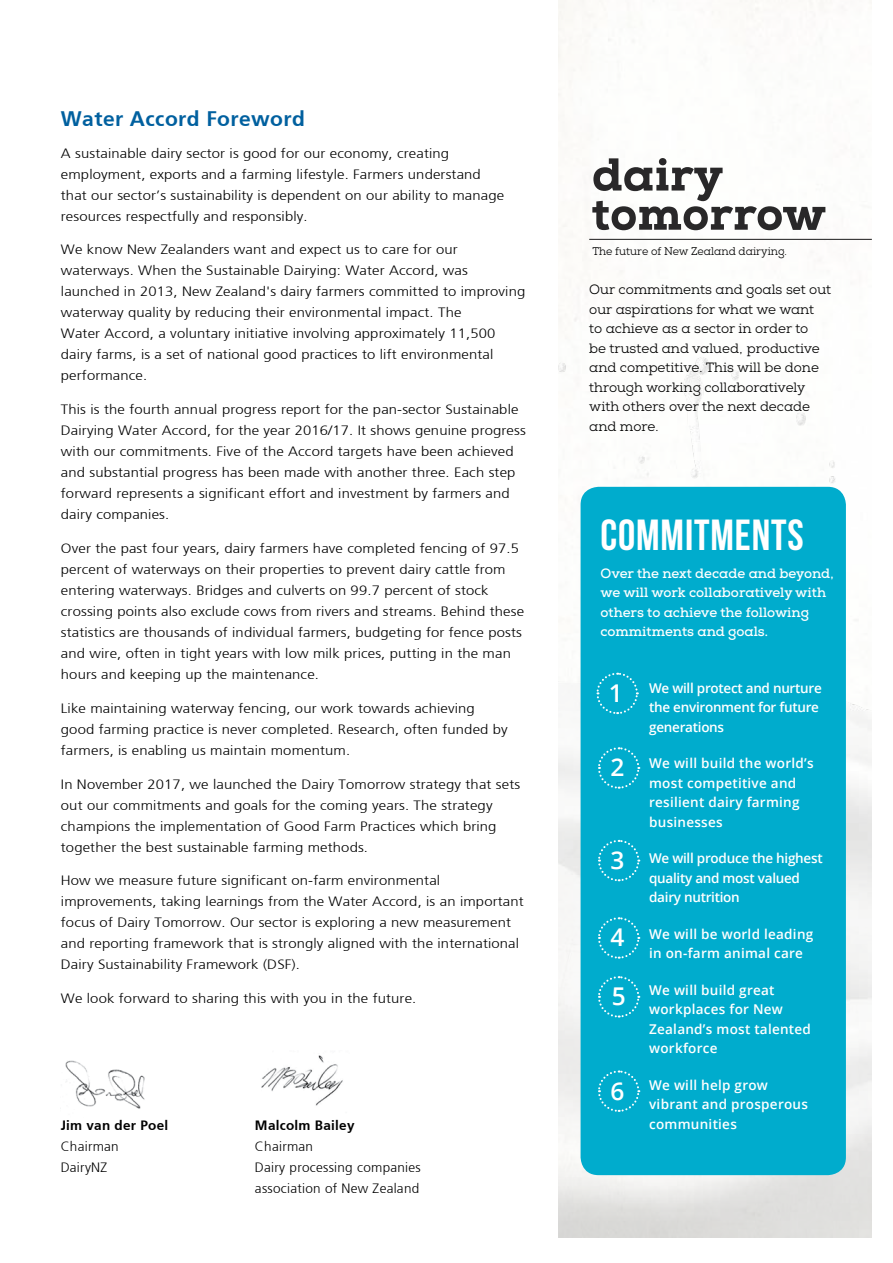
<style>
.page{position:relative;width:893px;height:1263px;background:#fff}
.page>*{position:absolute;margin:0;border:0;box-sizing:border-box;transform-origin:0 0}
.t1{font:43.5px "Bebas Neue";letter-spacing:.02em;color:#fff}
.t2{font:600 24.45px "Open Sans";color:#fff}
.t3{font:700 21px "Frutiger";letter-spacing:.02em;color:#00609f}
.t4{font:300 13.5px/21px "Frutiger";letter-spacing:.01em;color:#000;scale:1.1 1}
.t5{font:600 13.5px/19.5px "Open Sans";letter-spacing:.02em;color:#fff}
.t6{font:13.5px/19.5px "Nexa Slab";color:#000}
.t7{font:600 13.5px/19.5px "Open Sans";letter-spacing:-.02em;color:#fff}
.t8{font:700 13.5px/19.5px "Nexa Slab";color:#fff}
.t9{font:300 13.5px/21px "Frutiger";letter-spacing:.01em;color:#000}
.t10{font:700 13.5px "Frutiger";letter-spacing:.02em;color:#000}
.t11{font:11.1px "Nexa Slab";color:#000;scale:.96 1}
</style>
<div class="page">
<img style="left:558px;top:325px;width:314px;height:912px">
<img style="left:261px;top:1055px;width:82px;height:51px">
<hr style="left:589px;top:239px;width:283px;height:1px;background:#1a1a1a">
<svg style="left:592px;top:158px;width:233px;height:72px"></svg>
<div style="left:581px;top:487px;width:265px;height:688px;background:#00accd;border-radius:18px"></div>
<svg style="left:596px;top:672px;width:43px;height:43px"></svg>
<svg style="left:598px;top:747px;width:42px;height:42px"></svg>
<svg style="left:598px;top:839px;width:42px;height:43px"></svg>
<svg style="left:598px;top:917px;width:42px;height:42px"></svg>
<svg style="left:598px;top:976px;width:42px;height:42px"></svg>
<svg style="left:598px;top:1070px;width:42px;height:42px"></svg>
<img style="left:65px;top:1061px;width:80px;height:48px">
<h3 class="t3" style="left:61px;top:106px;width:246px">Water Accord Foreword</h3>
<p class="t4" style="left:61px;top:143px;width:404px">A sustainable dairy sector is good for our economy, creating employment, exports and a farming lifestyle. Farmers understand that our sector’s sustainability is dependent on our ability to manage resources respectfully and responsibly.</p>
<p class="t4" style="left:61px;top:239px;width:424px">We know New Zealanders want and expect us to care for our waterways. When the Sustainable Dairying: Water Accord, was launched in 2013, New Zealand's dairy farmers committed to improving waterway quality by reducing their environmental impact. The<br>Water Accord, a voluntary initiative involving approximately 11,500 dairy farms, is a set of national good practices to lift environmental performance.</p>
<p class="t4" style="left:61px;top:399px;width:424px">This is the fourth annual progress report for the pan-sector Sustainable Dairying Water Accord, for the year 2016/17. It shows genuine progress with our commitments. Five of the Accord targets have been achieved and substantial progress has been made with another three. Each step forward represents a significant effort and investment by farmers and dairy companies.</p>
<p class="t4" style="left:61px;top:538px;width:423px">Over the past four years, dairy farmers have completed fencing of 97.5 percent of waterways on their properties to prevent dairy cattle from entering waterways. Bridges and culverts on 99.7 percent of stock crossing points also exclude cows from rivers and streams. Behind these statistics are thousands of individual farmers, budgeting for fence posts and wire, often in tight years with low milk prices, putting in the man hours and keeping up the maintenance.</p>
<p class="t4" style="left:61px;top:698px;width:408px">Like maintaining waterway fencing, our work towards achieving good farming practice is never completed. Research, often funded by farmers, is enabling us maintain momentum.</p>
<p class="t4" style="left:61px;top:773px;width:419px">In November 2017, we launched the Dairy Tomorrow strategy that sets out our commitments and goals for the coming years. The strategy champions the implementation of Good Farm Practices which bring together the best sustainable farming methods.</p>
<p class="t4" style="left:61px;top:870px;width:422px">How we measure future significant on-farm environmental improvements, taking learnings from the Water Accord, is an important focus of Dairy Tomorrow. Our sector is exploring a new measurement and reporting framework that is strongly aligned with the international Dairy Sustainability Framework (DSF).</p>
<p class="t4" style="left:61px;top:988px;width:325px">We look forward to sharing this with you in the future.</p>
<p class="t10" style="left:61px;top:1117px;width:109px">Jim van der Poel</p>
<p class="t9" style="left:61px;top:1135px;width:60px">Chairman<br>DairyNZ</p>
<p class="t10" style="left:255px;top:1117px;width:101px">Malcolm Bailey</p>
<p class="t9" style="left:255px;top:1135px;width:167px">Chairman<br>Dairy processing companies association of New Zealand</p>
<p class="t11" style="left:592px;top:244px;width:204px">The future of New Zealand dairying.</p>
<p class="t6" style="left:589px;top:280px;width:244px">Our commitments and goals set out our aspirations for what we want<br>to achieve as a sector in order to<br>be trusted and valued, productive and competitive. This will be done through working collaboratively with others over the next decade and more.</p>
<h1 class="t1" style="left:600px;top:511px;width:205px">COMMITMENTS</h1>
<p class="t8" style="left:600px;top:564px;width:235px">Over the next decade and beyond, we will work collaboratively with others to achieve the following commitments and goals.</p>
<h2 class="t2" style="left:609px;top:676px;width:15px">1</h2>
<h2 class="t2" style="left:610px;top:751px;width:15px">2</h2>
<h2 class="t2" style="left:610px;top:843px;width:15px">3</h2>
<h2 class="t2" style="left:610px;top:921px;width:15px">4</h2>
<h2 class="t2" style="left:612px;top:979px;width:15px">5</h2>
<h2 class="t2" style="left:610px;top:1074px;width:15px">6</h2>
<p class="t7" style="left:649px;top:678px;width:174px">We will protect and nurture the environment for future generations</p>
<p class="t5" style="left:649px;top:753px;width:166px">We will build the world’s most competitive and resilient dairy farming businesses</p>
<p class="t7" style="left:649px;top:848px;width:175px">We will produce the highest quality and most valued dairy nutrition</p>
<p class="t5" style="left:649px;top:924px;width:166px">We will be world leading in on-farm animal care</p>
<p class="t5" style="left:649px;top:980px;width:163px">We will build great workplaces for New<br>Zealand’s most talented workforce</p>
<p class="t5" style="left:649px;top:1075px;width:160px">We will help grow vibrant and prosperous communities</p>
</div>
